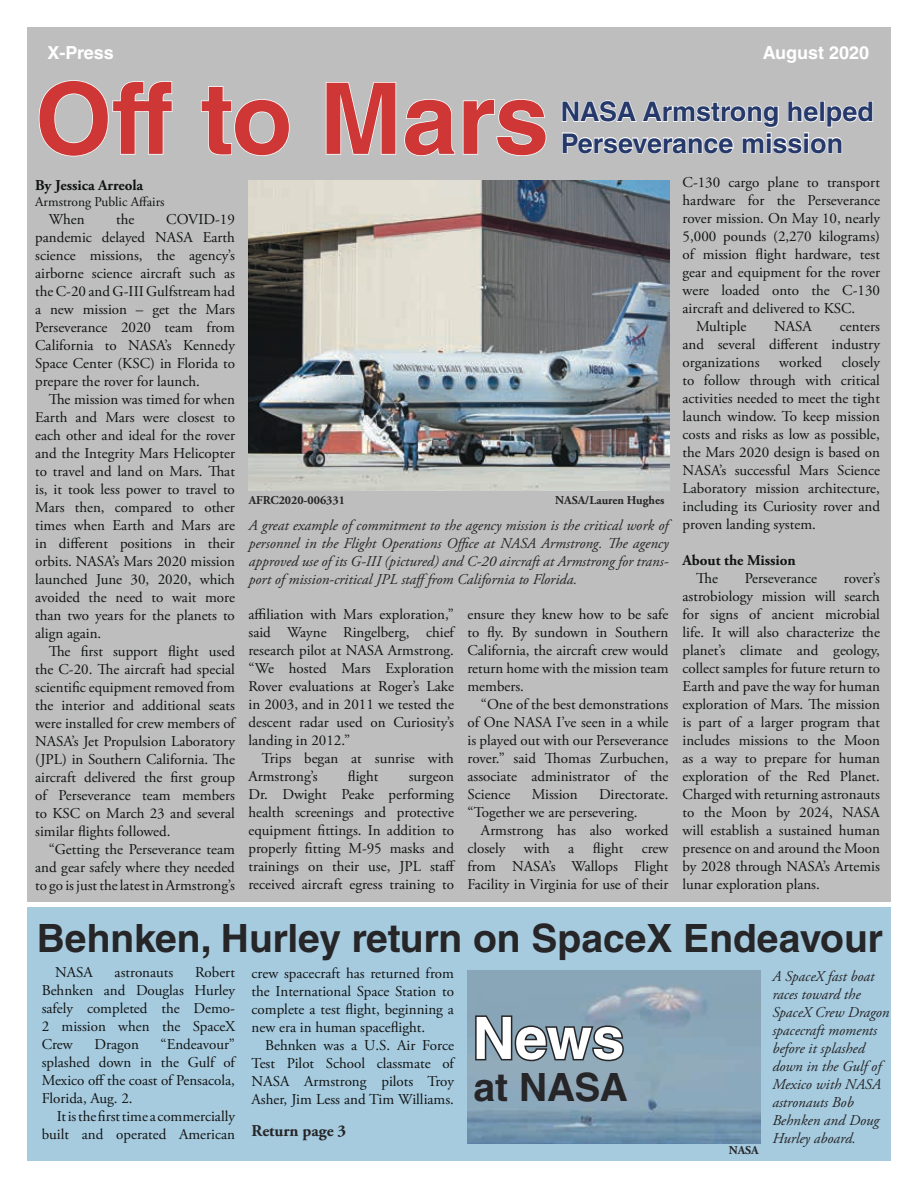
<style>
.page{position:relative;width:918px;height:1188px;background:#fff}
.page>*{position:absolute;margin:0;border:0;box-sizing:border-box;transform-origin:0 0}
.t1{font:700 99px "Helvetica LT Std";letter-spacing:-.01em;color:#ce3735}
.t2{font:700 58.5px "Helvetica LT Std";color:#fff}
.t3{font:700 39px "Helvetica LT Std";color:#262527}
.t4{font:700 27px "Helvetica LT Std";color:#26396b}
.t5{font:700 18px "Helvetica LT Std";color:#fff}
.t6{font:700 16.5px "Adobe Garamond Pro";color:#262527}
.t7{font:15px/18px "Adobe Garamond Pro";color:#111313;text-align:justify}
.t8{font:italic 15px/18px "Adobe Garamond Pro";color:#262527;text-align:justify}
.t9{font:700 15px "Adobe Garamond Pro";color:#111313}
.t10{font:13.5px "Adobe Garamond Pro";color:#111313}
.t11{font:700 12px "Adobe Garamond Pro";color:#262527}
</style>
<div class="page">
<div style="left:27px;top:907px;width:864px;height:253px;background:#a6cbdf"></div>
<div style="left:27px;top:27px;width:864px;height:875px;background:#bebebe"></div>
<svg style="left:38px;top:80px;width:135px;height:77px"></svg>
<svg style="left:201px;top:86px;width:89px;height:70px"></svg>
<svg style="left:325px;top:82px;width:72px;height:73px"></svg>
<svg style="left:404px;top:99px;width:51px;height:57px"></svg>
<svg style="left:462px;top:99px;width:85px;height:57px"></svg>
<svg style="left:561px;top:100px;width:312px;height:54px"></svg>
<img style="left:248px;top:180px;width:422px;height:311px">
<img style="left:467px;top:971px;width:294px;height:173px">
<svg style="left:474px;top:1014px;width:151px;height:49px;background:#687a87"></svg>
<p class="t5" style="left:48px;top:41px;width:68px">X-Press</p>
<p class="t5" style="left:763px;top:41px;width:108px">August 2020</p>
<p class="t4" style="left:561px;top:95px;width:315px">NASA Armstrong helped</p>
<p class="t4" style="left:561px;top:127px;width:284px">Perseverance mission</p>
<p class="t9" style="left:35px;top:176px;width:110px">By Jessica Arreola</p>
<p class="t10" style="left:35px;top:194px;width:131px">Armstrong Public Affairs</p>
<p class="t7" style="left:49px;top:211px;width:37px">When</p>
<p class="t7" style="left:116px;top:211px;width:20px">the</p>
<p class="t1" style="left:35px;top:59px;width:516px">Off to Mars</p>
<p class="t7" style="left:683px;top:174px;width:199px">C-130 cargo plane to transport</p>
<p class="t7" style="left:683px;top:192px;width:199px">hardware for the Perseverance</p>
<p class="t7" style="left:683px;top:210px;width:199px">rover mission. On May 10, nearly</p>
<p class="t7" style="left:683px;top:228px;width:199px">5,000 pounds (2,270 kilograms)</p>
<p class="t7" style="left:683px;top:246px;width:199px">of mission flight hardware, test</p>
<p class="t7" style="left:683px;top:264px;width:199px">gear and equipment for the rover</p>
<p class="t7" style="left:683px;top:282px;width:199px">were loaded onto the C-130</p>
<p class="t7" style="left:683px;top:300px;width:174px">aircraft and delivered to KSC.</p>
<p class="t7" style="left:696px;top:318px;width:52px">Multiple</p>
<p class="t7" style="left:774px;top:318px;width:39px">NASA</p>
<p class="t7" style="left:35px;top:211px;width:201px;text-indent:131px">COVID-19 pandemic delayed NASA Earth science missions, the agency’s airborne science aircraft such as the C-20 and G-III Gulfstream had a new mission – get the Mars Perseverance 2020 team from California to NASA’s Kennedy Space Center (KSC) in Florida to prepare the rover for launch.</p>
<p class="t7" style="left:35px;top:391px;width:201px;text-indent:13px">The mission was timed for when Earth and Mars were closest to each other and ideal for the rover and the Integrity Mars Helicopter to travel and land on Mars. That is, it took less power to travel to Mars then, compared to other times when Earth and Mars are in different positions in their orbits. NASA’s Mars 2020 mission launched June 30, 2020, which avoided the need to wait more than two years for the planets to align again.</p>
<p class="t7" style="left:35px;top:643px;width:201px;text-indent:13px">The first support flight used the C-20. The aircraft had special scientific equipment removed from the interior and additional seats were installed for crew members of NASA’s Jet Propulsion Laboratory (JPL) in Southern California. The aircraft delivered the first group of Perseverance team members to KSC on March 23 and several similar flights followed.</p>
<p class="t7" style="left:35px;top:841px;width:201px;text-indent:13px">“Getting the Perseverance team and gear safely where they needed to go is just the latest in Armstrong’s</p>
<p class="t7" style="left:683px;top:318px;width:199px;text-indent:157px">centers and several different industry organizations</p>
<p class="t7" style="left:683px;top:354px;width:199px;text-indent:159px">closely to follow through with critical activities needed to meet the tight launch window. To keep mission costs and risks as low as possible, the Mars 2020 design is based on NASA’s successful Mars Science Laboratory mission architecture, including its Curiosity rover and proven landing system.</p>
<p class="t9" style="left:683px;top:552px;width:115px">About the Mission</p>
<p class="t7" style="left:696px;top:570px;width:23px">The</p>
<p class="t7" style="left:745px;top:570px;width:74px">Perseverance</p>
<p class="t7" style="left:779px;top:354px;width:44px">worked</p>
<p class="t11" style="left:249px;top:493px;width:98px">AFRC2020-006331</p>
<p class="t11" style="left:555px;top:493px;width:111px">NASA/Lauren Hughes</p>
<p class="t8" style="left:249px;top:517px;width:421px">A great example of commitment to the agency mission is the critical work of personnel in the Flight Operations Office at NASA Armstrong. The agency approved use of its G-III (pictured) and C-20 aircraft at Armstrong for trans&shy;port of mission-critical JPL stafffrom California to Florida.</p>
<p class="t7" style="left:683px;top:570px;width:199px;text-indent:161px">rover’s astrobiology mission will search for signs of ancient microbial life. It will also characterize the planet’s climate and geology, collect samples for future return to Earth and pave the way for human exploration of Mars. The mission is part of a larger program that includes missions to the Moon as a way to prepare for human exploration of the Red Planet.<br>Charged with returning astronauts to the Moon by 2024, NASA will establish a sustained human presence on and around the Moon by 2028 through NASA’s Artemis lunar exploration plans.</p>
<p class="t7" style="left:248px;top:606px;width:207px">affiliation with Mars exploration,” said Wayne Ringelberg, chief research pilot at NASA Armstrong. “We hosted Mars Exploration Rover evaluations at Roger’s Lake in 2003, and in 2011 we tested the descent radar used on Curiosity’s landing in 2012.”</p>
<p class="t7" style="left:248px;top:750px;width:207px;text-indent:14px">Trips began at sunrise with<br>Armstrong’s</p>
<p class="t7" style="left:467px;top:606px;width:203px">ensure they knew how to be safe to fly. By sundown in Southern California, the aircraft crew would return home with the mission team members.</p>
<p class="t7" style="left:467px;top:696px;width:203px;text-indent:14px">“One of the best demonstrations of One NASA I’ve seen in a while is played out with our Perseverance rover.” said Thomas Zurbuchen, associate administrator of the Science</p>
<p class="t7" style="left:348px;top:768px;width:32px">flight</p>
<p class="t7" style="left:248px;top:768px;width:209px;text-indent:160px">surgeon Dr. Dwight Peake performing health screenings and protective equipment fittings. In addition to properly fitting M-95 masks and trainings on their use, JPL staff received aircraft egress training to</p>
<p class="t7" style="left:467px;top:786px;width:203px;text-indent:132px">Directorate. “Together we are persevering.</p>
<p class="t7" style="left:467px;top:822px;width:203px;text-indent:14px">Armstrong has also worked closely with a flight crew from NASA’s Wallops Flight Facility in Virginia for use of their</p>
<p class="t7" style="left:532px;top:786px;width:48px">Mission</p>
<p class="t3" style="left:37px;top:915px;width:848px">Behnken, Hurley return on SpaceX Endeavour</p>
<p class="t7" style="left:42px;top:964px;width:195px;text-indent:153px">Robert Behnken and Douglas Hurley safely completed the Demo-2 mission when the SpaceX Crew</p>
<p class="t7" style="left:55px;top:964px;width:39px">NASA</p>
<p class="t7" style="left:115px;top:964px;width:60px">astronauts</p>
<p class="t7" style="left:42px;top:1036px;width:195px;text-indent:119px">“Endeavour” splashed down in the Gulf of Mexico off the coast of Pensacola, Florida, Aug. 2.</p>
<p class="t7" style="left:42px;top:1108px;width:195px;text-align:right">It is the first time a commercially built and operated American</p>
<p class="t7" style="left:95px;top:1036px;width:46px">Dragon</p>
<p class="t7" style="left:252px;top:965px;width:204px">crew spacecraft has returned from the International Space Station to complete a test flight, beginning a new era in human spaceflight.</p>
<p class="t7" style="left:252px;top:1037px;width:204px;text-indent:14px">Behnken was a U.S. Air Force Test Pilot School classmate of NASA Armstrong pilots Troy Asher, Jim Less and Tim Williams.</p>
<p class="t6" style="left:252px;top:1121px;width:96px">Return page 3</p>
<p class="t2" style="left:473px;top:1003px;width:153px">News</p>
<p class="t3" style="left:473px;top:1063px;width:156px">at NASA</p>
<p class="t11" style="left:729px;top:1144px;width:32px">NASA</p>
<p class="t8" style="left:772px;top:967px;width:119px;text-align:left">A SpaceX fast boat races toward the<br>SpaceX Crew Dragon spacecraft moments before it splashed down in the Gulf of<br>Mexico with NASA astronauts Bob<br>Behnken and Doug<br>Hurley aboard.</p>
</div>
